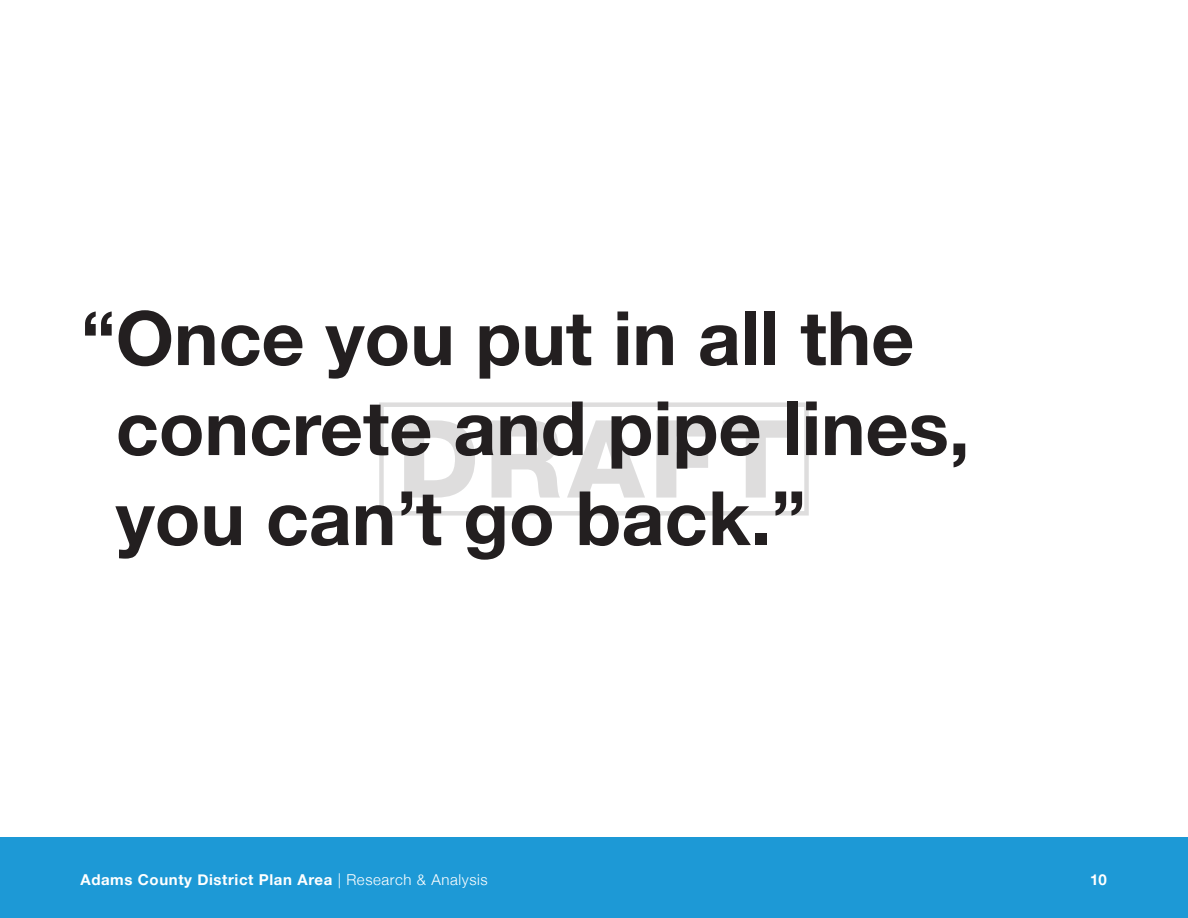
<style>
.page{position:relative;width:1188px;height:918px;background:#fff}
.page>*{position:absolute;margin:0;border:0;box-sizing:border-box;transform-origin:0 0}
.t1{font:800 108px "Helvetica Neue LT Std";letter-spacing:.05em;color:#231f20}
.t2{font:700 75px/90px "Helvetica Neue";color:#231f20}
.t3{font:700 15px "Helvetica Neue";letter-spacing:.04em;color:#fff}
.s1{font-weight:300}
</style>
<div class="page">
<div style="left:0;top:837px;width:1188px;height:81px;background:#1d99d6"></div>
<p class="t2" style="left:116px;top:295px;width:856px;text-indent:-35px">“Once you put in all the concrete and pipe lines, you can’t go back.”</p>
<h1 class="t1" style="left:397px;top:395px;width:395px">DRAFT</h1>
<p class="t3" style="left:80px;top:868px;width:409px">Adams County District Plan Area <span class="s1">| Research &amp; Analysis</span></p>
<p class="t3" style="left:1090px;top:868px;width:18px">10</p>
</div>
